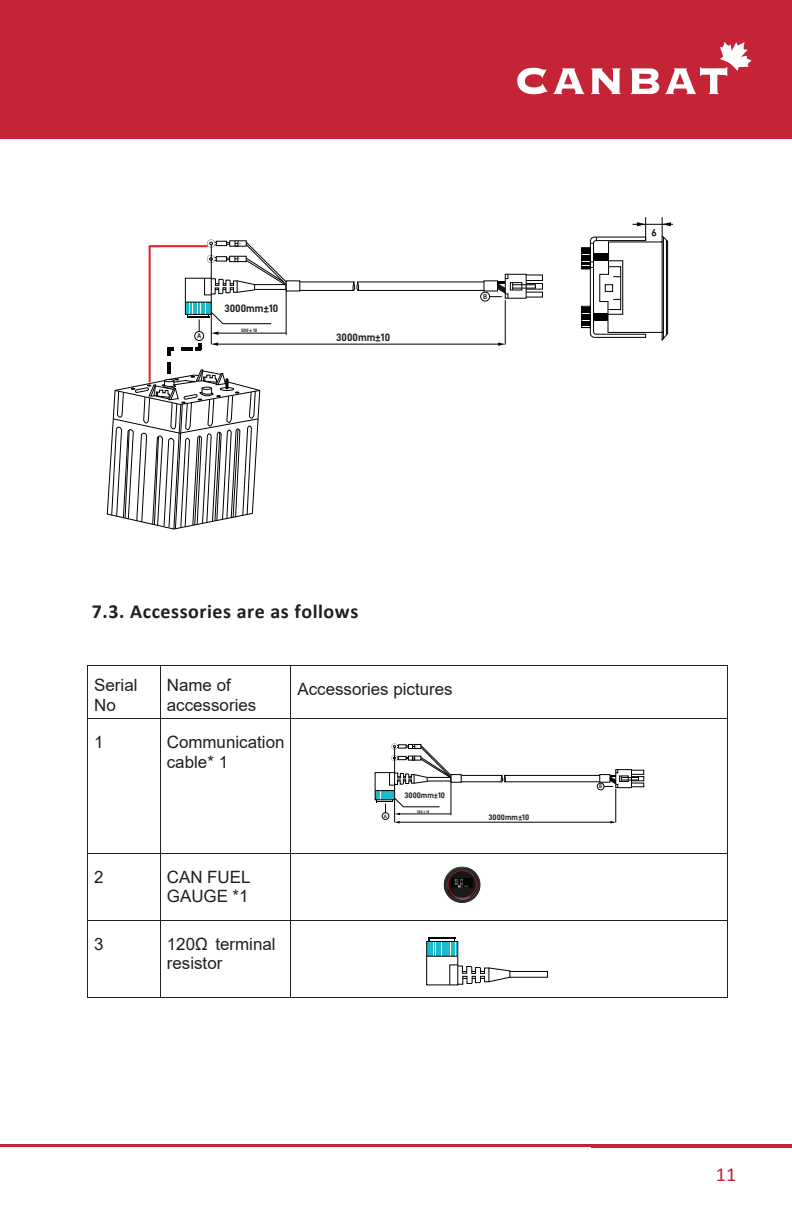
<style>
.page{position:relative;width:792px;height:1224px;background:#fff}
.page>*{position:absolute;margin:0;border:0;box-sizing:border-box;transform-origin:0 0}
.t1{font:700 20px "Calibri";letter-spacing:.025em;color:#211e1e}
.t2{font:20px "Calibri";color:#c52336}
.t3{font:17px/19.6px "Arial";color:#231f20}
.t4{font:10.6px "D DIN Bold";color:#231f20}
.t5{font:8px "D DIN Bold";color:#231f20}
.t6{font:7px "D DIN Bold";color:#231f20}
.t7{font:5.2px "D DIN Bold";color:#231f20}
.t8{font:4.8px "D DIN Bold";color:#231f20}
.t9{font:4.2px "Myriad Pro";color:#231f20}
.t10{font:3.6px "D DIN Bold";color:#231f20}
.t11{font:3.2px "Myriad Pro";color:#231f20}
</style>
<div class="page">
<hr style="left:88px;top:665px;width:72px;height:1px;background:#231f20">
<hr style="left:161px;top:665px;width:130px;height:1px;background:#231f20">
<hr style="left:291px;top:665px;width:437px;height:1px;background:#231f20">
<hr style="left:87px;top:666px;width:1px;height:53px;background:#231f20">
<hr style="left:160px;top:666px;width:1px;height:53px;background:#231f20">
<hr style="left:291px;top:666px;width:1px;height:53px;background:#231f20">
<hr style="left:728px;top:666px;width:1px;height:53px;background:#231f20">
<hr style="left:88px;top:719px;width:72px;height:1px;background:#231f20">
<hr style="left:161px;top:719px;width:130px;height:1px;background:#231f20">
<hr style="left:291px;top:719px;width:437px;height:1px;background:#231f20">
<hr style="left:87px;top:719px;width:1px;height:134px;background:#231f20">
<hr style="left:160px;top:719px;width:1px;height:134px;background:#231f20">
<hr style="left:291px;top:719px;width:1px;height:134px;background:#231f20">
<hr style="left:728px;top:719px;width:1px;height:134px;background:#231f20">
<hr style="left:88px;top:853px;width:72px;height:1px;background:#231f20">
<hr style="left:161px;top:853px;width:130px;height:1px;background:#231f20">
<hr style="left:291px;top:853px;width:437px;height:1px;background:#231f20">
<hr style="left:87px;top:854px;width:1px;height:66px;background:#231f20">
<hr style="left:160px;top:854px;width:1px;height:66px;background:#231f20">
<hr style="left:291px;top:854px;width:1px;height:66px;background:#231f20">
<hr style="left:728px;top:854px;width:1px;height:66px;background:#231f20">
<hr style="left:88px;top:920px;width:72px;height:1px;background:#231f20">
<hr style="left:161px;top:920px;width:130px;height:1px;background:#231f20">
<hr style="left:291px;top:920px;width:437px;height:1px;background:#231f20">
<hr style="left:87px;top:920px;width:1px;height:78px;background:#231f20">
<hr style="left:88px;top:998px;width:72px;height:1px;background:#231f20">
<hr style="left:160px;top:920px;width:1px;height:78px;background:#231f20">
<hr style="left:161px;top:998px;width:130px;height:1px;background:#231f20">
<hr style="left:291px;top:920px;width:1px;height:78px;background:#231f20">
<hr style="left:291px;top:998px;width:437px;height:1px;background:#231f20">
<hr style="left:728px;top:920px;width:1px;height:78px;background:#231f20">
<div style="left:0;top:0;width:792px;height:139px;background:#c52336"></div>
<svg style="left:591px;top:68px;width:30px;height:26px"></svg>
<svg style="left:517px;top:67px;width:68px;height:28px"></svg>
<svg style="left:631px;top:42px;width:121px;height:52px"></svg>
<hr style="left:0;top:1145px;width:792px;height:2px;background:#c52336">
<img style="left:443px;top:866px;width:38px;height:37px">
<hr style="left:427px;top:941px;width:3px;height:15px;background:#1ebbce">
<svg style="left:429px;top:937px;width:27px;height:19px"></svg>
<hr style="left:429px;top:937px;width:26px;height:2px;background:#000">
<div style="left:426px;top:941px;width:32px;height:44px;border:1px solid #000"></div>
<hr style="left:427px;top:956px;width:31px;height:1px;background:#000">
<svg style="left:449px;top:964px;width:62px;height:22px"></svg>
<div style="left:509px;top:971px;width:39px;height:7px;border:1px solid #000"></div>
<div style="left:616px;top:770px;width:16px;height:18px;border:1px solid #000"></div>
<div style="left:631px;top:776px;width:13px;height:5px;border:1px solid #000"></div>
<div style="left:619px;top:776px;width:9px;height:6px;border:1px solid #000"></div>
<div style="left:621px;top:777px;width:18px;height:3px;border:1px solid #000"></div>
<svg style="left:375px;top:743px;width:247px;height:80px"></svg>
<svg style="left:498px;top:342px;width:7px;height:4px"></svg>
<hr style="left:218px;top:344px;width:283px;height:1px;background:#000">
<div style="left:505px;top:274px;width:21px;height:24px;border:1px solid #000"></div>
<div style="left:526px;top:275px;width:17px;height:6px;border:1px solid #000"></div>
<div style="left:526px;top:283px;width:17px;height:6px;border:1px solid #000"></div>
<div style="left:510px;top:282px;width:12px;height:8px;border:1px solid #000"></div>
<hr style="left:505px;top:300px;width:1px;height:45px;background:#000">
<div style="left:481px;top:292px;width:9px;height:9px;border:1px solid #000;border-radius:50%"></div>
<svg style="left:490px;top:274px;width:23px;height:25px"></svg>
<hr style="left:632px;top:224px;width:41px;height:1px;background:#000">
<svg style="left:581px;top:217px;width:90px;height:124px"></svg>
<hr style="left:666px;top:240px;width:1px;height:95px;background:#000">
<hr style="left:663px;top:237px;width:1px;height:102px;background:#000">
<svg style="left:107px;top:240px;width:377px;height:290px"></svg>
<p class="t9" style="left:239px;top:241px;width:4px">+</p>
<p class="t9" style="left:239px;top:256px;width:3px">-</p>
<p class="t4" style="left:224px;top:303px;width:55px">3000mm±10</p>
<p class="t8" style="left:241px;top:327px;width:18px">500 ± 10</p>
<p class="t6" style="left:197px;top:332px;width:6px">A</p>
<p class="t4" style="left:336px;top:332px;width:55px">3000mm±10</p>
<p class="t6" style="left:483px;top:293px;width:6px">B</p>
<p class="t4" style="left:657px;top:238px;width:7px;rotate:-180deg">9</p>
<p class="t1" style="left:92px;top:597px;width:268px">7.3. Accessories are as follows</p>
<p class="t3" style="left:94px;top:675px;width:45px">Serial<br>No</p>
<p class="t3" style="left:167px;top:675px;width:91px">Name of accessories</p>
<p class="t3" style="left:297px;top:679px;width:157px">Accessories pictures</p>
<p class="t3" style="left:94px;top:732px;width:11px">1</p>
<p class="t3" style="left:167px;top:733px;width:119px">Communication cable* 1</p>
<p class="t11" style="left:415px;top:744px;width:3px">+</p>
<p class="t11" style="left:416px;top:756px;width:2px">-</p>
<p class="t3" style="left:94px;top:867px;width:11px">2</p>
<p class="t3" style="left:167px;top:867px;width:85px">CAN FUEL<br>GAUGE *1</p>
<p class="t3" style="left:94px;top:934px;width:11px">3</p>
<p class="t3" style="left:167px;top:934px;width:110px">120Ω terminal resistor</p>
<p class="t5" style="left:405px;top:791px;width:42px">3000mm±10</p>
<p class="t10" style="left:417px;top:809px;width:14px">500 ± 10</p>
<p class="t7" style="left:384px;top:813px;width:5px">A</p>
<p class="t5" style="left:489px;top:813px;width:42px">3000mm±10</p>
<p class="t7" style="left:599px;top:784px;width:5px">B</p>
<p class="t2" style="left:699px;top:1161px;width:38px"><sup>5</sup> 11</p>
</div>
